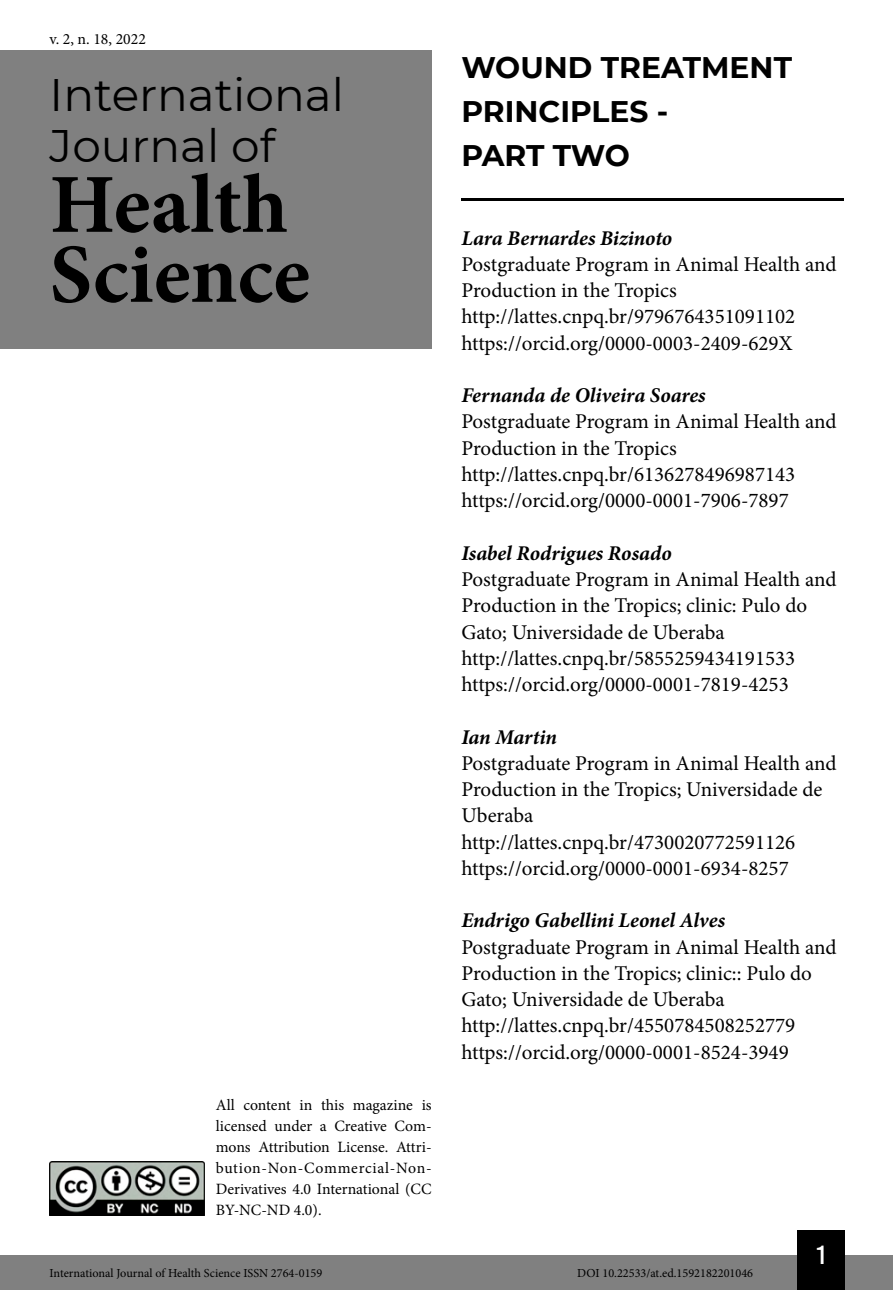
<style>
.page{position:relative;width:893px;height:1290px;background:#fff}
.page>*{position:absolute;margin:0;border:0;box-sizing:border-box;transform-origin:0 0}
.t1{font:700 84px/70px "Minion Pro";color:#000}
.t2{font:45.5px/50.8px "Montserrat";color:#000}
.Título_Artigo{font:700 29.75px/43.8px "Montserrat";color:#000}
.t3{font:26.25px "Bebas Kai";color:#fff}
.Infos_autor{font:21px/26.2px "Minion Pro";color:#000}
.Autor{font:italic 700 21px "Minion Pro";letter-spacing:-.005em;color:#000}
.t4{font:15.75px/21px "Minion Pro";color:#000;text-align:justify}
.t5{font:12.25px "Minion Pro";color:#000}
</style>
<div class="page">
<div style="left:0;top:1255px;width:893px;height:35px;background:#808080"></div>
<div style="left:797px;top:1230px;width:48px;height:60px;background:#000"></div>
<img style="left:50px;top:1161px;width:154px;height:54px">
<div style="left:0;top:50px;width:432px;height:298px;background:#808080"></div>
<hr style="left:461px;top:198px;width:382px;height:2px;background:#000">
<p class="t4" style="left:50px;top:28px;width:98px">v. 2, n. 18, 2022</p>
<h2 class="t2" style="left:50px;top:68px;width:296px">International<br>Journal of</h2>
<h1 class="t1" style="left:50px;top:169px;width:262px">Health<br>Science</h1>
<p class="t4" style="left:216px;top:1095px;width:217px">All content in this magazine is licensed under a Creative Com&shy;mons Attribution License. Attri&shy;bution-Non-Commercial-Non-Derivatives 4.0 International (CC BY-NC-ND 4.0).</p>
<p class="Título_Artigo" style="left:461px;top:44px;width:332px">WOUND TREATMENT<br>PRINCIPLES -</p>
<p class="Título_Artigo" style="left:461px;top:132px;width:170px">PART TWO</p>
<p class="Autor" style="left:461px;top:223px;width:212px">Lara Bernardes Bizinoto</p>
<p class="Infos_autor" style="left:461px;top:251px;width:377px">Postgraduate Program in Animal Health and<br>Production in the Tropics</p>
<p class="Infos_autor" style="left:461px;top:304px;width:335px">http://lattes.cnpq.br/9796764351091102</p>
<p class="Infos_autor" style="left:461px;top:330px;width:333px">https://orcid.org/0000-0003-2409-629X</p>
<p class="Autor" style="left:461px;top:380px;width:246px">Fernanda de Oliveira Soares</p>
<p class="Infos_autor" style="left:461px;top:409px;width:377px">Postgraduate Program in Animal Health and<br>Production in the Tropics</p>
<p class="Infos_autor" style="left:461px;top:461px;width:335px">http://lattes.cnpq.br/6136278496987143</p>
<p class="Infos_autor" style="left:461px;top:487px;width:329px">https://orcid.org/0000-0001-7906-7897</p>
<p class="Autor" style="left:461px;top:538px;width:212px">Isabel Rodrigues Rosado</p>
<p class="Infos_autor" style="left:461px;top:566px;width:377px">Postgraduate Program in Animal Health and<br>Production in the Tropics; clinic: Pulo do<br>Gato; Universidade de Uberaba</p>
<p class="Infos_autor" style="left:461px;top:645px;width:335px">http://lattes.cnpq.br/5855259434191533</p>
<p class="Infos_autor" style="left:461px;top:671px;width:329px">https://orcid.org/0000-0001-7819-4253</p>
<p class="Autor" style="left:461px;top:722px;width:97px">Ian Martin</p>
<p class="Infos_autor" style="left:461px;top:750px;width:377px">Postgraduate Program in Animal Health and<br>Production in the Tropics; Universidade de<br>Uberaba</p>
<p class="Infos_autor" style="left:461px;top:829px;width:335px">http://lattes.cnpq.br/4730020772591126</p>
<p class="Infos_autor" style="left:461px;top:855px;width:329px">https://orcid.org/0000-0001-6934-8257</p>
<p class="Autor" style="left:461px;top:905px;width:265px">Endrigo Gabellini Leonel Alves</p>
<p class="Infos_autor" style="left:461px;top:934px;width:377px">Postgraduate Program in Animal Health and<br>Production in the Tropics; clinic:: Pulo do<br>Gato; Universidade de Uberaba</p>
<p class="Infos_autor" style="left:461px;top:1012px;width:335px">http://lattes.cnpq.br/4550784508252779</p>
<p class="Infos_autor" style="left:461px;top:1039px;width:329px">https://orcid.org/0000-0001-8524-3949</p>
<p class="t3" style="left:817px;top:1241px;width:10px">1</p>
<p class="t5" style="left:50px;top:1265px;width:274px">International Journal of Health Science ISSN 2764-0159</p>
<p class="t5" style="left:577px;top:1265px;width:177px">DOI 10.22533/at.ed.1592182201046</p>
</div>
